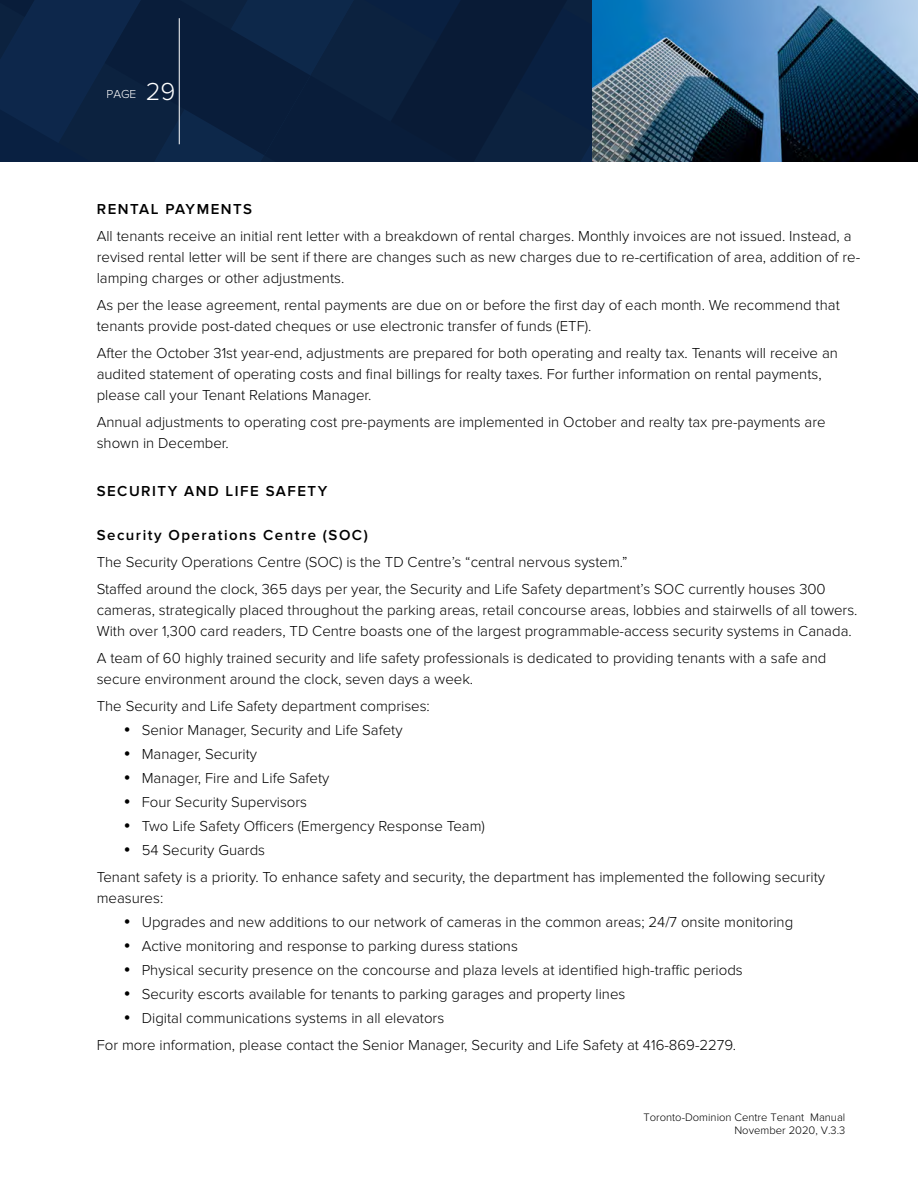
<style>
.page{position:relative;width:918px;height:1188px;background:#fff}
.page>*{position:absolute;margin:0;border:0;box-sizing:border-box;transform-origin:0 0}
.t1{font:300 15px/21px "Proxima Nova";color:#000}
.t2{font:600 15px "Proxima Nova";letter-spacing:.1em;color:#000}
.t3{font:300 12px "Proxima Nova";color:#fff}
.t4{font:300 11.25px/13.5px "Proxima Nova";color:#000;text-align:right}
.s1{font-size:25.5px}
</style>
<div class="page">
<div style="left:0;top:0;width:918px;height:162px;background:#09203f"></div>
<img style="left:592px;top:0;width:326px;height:162px">
<hr style="left:179px;top:18px;width:1px;height:126px;background:#fff">
<p class="t3" style="left:106px;top:87px;width:70px">PAGE <span class="s1">29</span></p>
<p class="t2" style="left:97px;top:201px;width:157px">RENTAL PAYMENTS</p>
<p class="t1" style="left:97px;top:226px;width:765px">All tenants receive an initial rent letter with a breakdown of rental charges. Monthly invoices are not issued. Instead, a revised rental letter will be sent if there are changes such as new charges due to re-certification of area, addition of re&shy;lamping charges or other adjustments.</p>
<p class="t1" style="left:97px;top:295px;width:745px">As per the lease agreement, rental payments are due on or before the first day of each month. We recommend that tenants provide post-dated cheques or use electronic transfer of funds (ETF).</p>
<p class="t1" style="left:97px;top:343px;width:743px">After the October 31st year-end, adjustments are prepared for both operating and realty tax. Tenants will receive an audited statement of operating costs and final billings for realty taxes. For further information on rental payments, please call your Tenant Relations Manager.</p>
<p class="t1" style="left:97px;top:412px;width:730px">Annual adjustments to operating cost pre-payments are implemented in October and realty tax pre-payments are shown in December.</p>
<p class="t2" style="left:97px;top:483px;width:232px">SECURITY AND LIFE SAFETY</p>
<p class="t2" style="left:97px;top:526px;width:273px">Security Operations Centre (SOC)</p>
<p class="t1" style="left:97px;top:549px;width:731px;line-height:27px">The Security Operations Centre (SOC) is the TD Centre’s “central nervous system.”<br>Staffed around the clock, 365 days per year, the Security and Life Safety department’s SOC currently houses 300</p>
<p class="t1" style="left:97px;top:600px;width:762px">cameras, strategically placed throughout the parking areas, retail concourse areas, lobbies and stairwells of all towers.<br>With over 1,300 card readers, TD Centre boasts one of the largest programmable-access security systems in Canada.</p>
<p class="t1" style="left:97px;top:648px;width:731px">A team of 60 highly trained security and life safety professionals is dedicated to providing tenants with a safe and secure environment around the clock, seven days a week.</p>
<p class="t1" style="left:97px;top:696px;width:335px">The Security and Life Safety department comprises:</p>
<p class="t1" style="left:124px;top:720px;width:280px">• Senior Manager, Security and Life Safety</p>
<p class="t1" style="left:124px;top:744px;width:135px">• Manager, Security</p>
<p class="t1" style="left:124px;top:768px;width:207px">• Manager, Fire and Life Safety</p>
<p class="t1" style="left:124px;top:792px;width:185px">• Four Security Supervisors</p>
<p class="t1" style="left:124px;top:816px;width:363px">• Two Life Safety Officers (Emergency Response Team)</p>
<p class="t1" style="left:97px;top:837px;width:730px;line-height:27px;text-indent:27px">• 54 Security Guards<br>Tenant safety is a priority. To enhance safety and security, the department has implemented the following security</p>
<p class="t1" style="left:97px;top:888px;width:68px">measures:</p>
<p class="t1" style="left:124px;top:912px;width:671px">• Upgrades and new additions to our network of cameras in the common areas; 24/7 onsite monitoring</p>
<p class="t1" style="left:124px;top:936px;width:396px">• Active monitoring and response to parking duress stations</p>
<p class="t1" style="left:124px;top:960px;width:621px">• Physical security presence on the concourse and plaza levels at identified high-traffic periods</p>
<p class="t1" style="left:124px;top:984px;width:503px">• Security escorts available for tenants to parking garages and property lines</p>
<p class="t1" style="left:97px;top:1005px;width:641px;line-height:27px;text-indent:27px">• Digital communications systems in all elevators<br>For more information, please contact the Senior Manager, Security and Life Safety at 416-869-2279.</p>
<p class="t4" style="left:643px;top:1110px;width:203px">Toronto-Dominion Centre Tenant Manual<br>November 2020, V.3.3</p>
</div>
